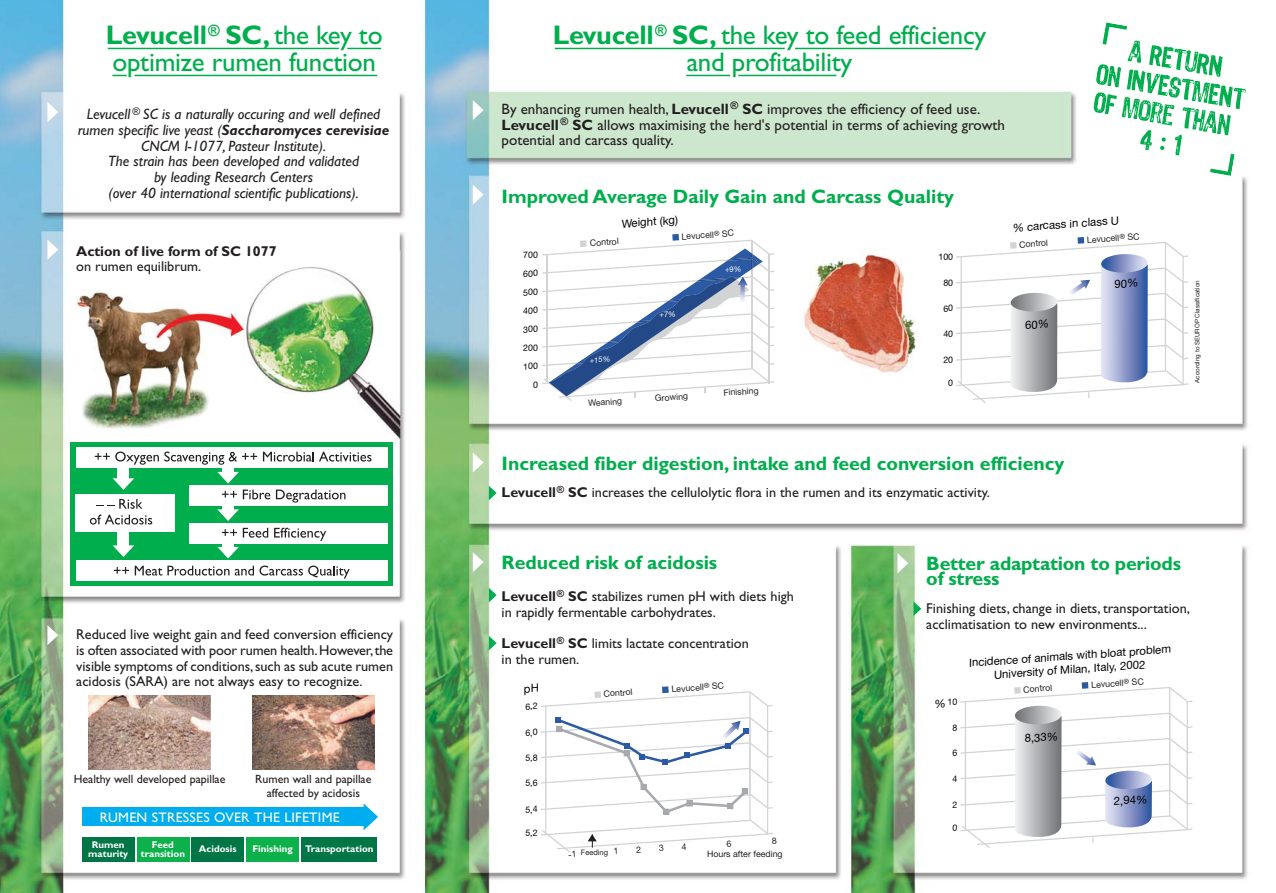
<style>
.page{position:relative;width:1276px;height:893px;background:#fff}
.page>*{position:absolute;margin:0;border:0;box-sizing:border-box;transform-origin:0 0}
.t1{font:27px/27px "Gill Sans";letter-spacing:-.01em;color:#00ae4d}
.t2{font:700 19.5px/15.8px "Gill Sans";color:#00ae4d}
.t3{font:italic 15px/15.8px "Gill Sans";color:#231f20;text-align:center}
.t4{font:15px/15.8px "Gill Sans";color:#231f20}
.t5{font:14.25px/15.8px "Gill Sans";color:#231f20}
.t6{font:700 14.25px "Gill Sans";color:#231f20}
.t7{font:13.8px "Gill Sans";letter-spacing:.02em;color:#fff}
.t8{font:12px/13.5px "Gill Sans";color:#231f20;text-align:center}
.t9{font:11.25px/13.6px "Helvetica Neue";color:#000;text-align:center}
.t10{font:700 9.75px/9px "Gill Sans";color:#fff;text-align:center}
.t11{font:8.85px "Helvetica Neue";color:#231f20}
.t12{font:8.85px/18.6px "Helvetica Neue";color:#000}
.t13{font:7.5px "Helvetica Neue";color:#231f20}
.t14{font:7.5px "Helvetica Neue";color:#fff}
.t15{font:6.3px "Helvetica Neue";color:#231f20}
.s1{font-weight:700}
</style>
<div class="page">
<img style="left:0;top:0;width:1248px;height:893px">
<div style="left:1077px;top:237px;width:7px;height:7px;background:#2b59a3"></div>
<div style="left:1081px;top:682px;width:7px;height:7px;background:#2b59a3"></div>
<img style="left:797px;top:249px;width:125px;height:129px">
<svg style="left:473px;top:552px;width:10px;height:20px"></svg>
<svg style="left:473px;top:452px;width:10px;height:21px"></svg>
<svg style="left:897px;top:553px;width:11px;height:20px"></svg>
<svg style="left:489px;top:588px;width:7px;height:14px"></svg>
<svg style="left:489px;top:636px;width:7px;height:14px"></svg>
<svg style="left:489px;top:486px;width:7px;height:14px"></svg>
<svg style="left:913px;top:601px;width:8px;height:15px"></svg>
<div style="left:672px;top:234px;width:7px;height:7px;background:#2b59a3"></div>
<hr style="left:108px;top:48px;width:231px;height:1px;background:#00ae4d">
<hr style="left:347px;top:48px;width:34px;height:1px;background:#00ae4d">
<svg style="left:112px;top:75px;width:15px;height:1px"></svg>
<hr style="left:134px;top:75px;width:243px;height:1px;background:#00ae4d">
<hr style="left:555px;top:48px;width:230px;height:1px;background:#00ae4d">
<hr style="left:686px;top:75px;width:44px;height:1px;background:#00ae4d">
<hr style="left:738px;top:75px;width:98px;height:1px;background:#00ae4d">
<hr style="left:795px;top:48px;width:177px;height:1px;background:#00ae4d">
<svg style="left:1093px;top:22px;width:153px;height:154px"></svg>
<svg style="left:473px;top:185px;width:10px;height:20px"></svg>
<svg style="left:473px;top:100px;width:10px;height:20px"></svg>
<svg style="left:47px;top:625px;width:11px;height:20px"></svg>
<svg style="left:47px;top:240px;width:11px;height:20px"></svg>
<svg style="left:47px;top:102px;width:11px;height:20px"></svg>
<div style="left:70px;top:443px;width:323px;height:143px;background:#00ae4d"></div>
<svg style="left:113px;top:545px;width:21px;height:12px"></svg>
<div style="left:118px;top:530px;width:11px;height:17px;background:#fff"></div>
<svg style="left:113px;top:478px;width:21px;height:12px"></svg>
<div style="left:118px;top:466px;width:11px;height:14px;background:#fff"></div>
<svg style="left:217px;top:472px;width:22px;height:11px"></svg>
<div style="left:222px;top:460px;width:12px;height:14px;background:#fff"></div>
<svg style="left:217px;top:509px;width:22px;height:12px"></svg>
<div style="left:222px;top:497px;width:12px;height:14px;background:#fff"></div>
<svg style="left:217px;top:547px;width:22px;height:11px"></svg>
<div style="left:222px;top:535px;width:12px;height:14px;background:#fff"></div>
<div style="left:76px;top:447px;width:311px;height:21px;background:#fff"></div>
<div style="left:76px;top:561px;width:311px;height:20px;background:#fff"></div>
<div style="left:76px;top:494px;width:99px;height:38px;background:#fff"></div>
<div style="left:189px;top:485px;width:198px;height:20px;background:#fff"></div>
<div style="left:189px;top:523px;width:198px;height:20px;background:#fff"></div>
<svg style="left:95px;top:452px;width:162px;height:13px"></svg>
<svg style="left:263px;top:452px;width:108px;height:9px"></svg>
<svg style="left:222px;top:491px;width:15px;height:7px"></svg>
<svg style="left:243px;top:490px;width:27px;height:9px"></svg>
<svg style="left:276px;top:490px;width:69px;height:13px"></svg>
<svg style="left:222px;top:529px;width:15px;height:7px"></svg>
<svg style="left:243px;top:528px;width:25px;height:10px"></svg>
<svg style="left:274px;top:527px;width:52px;height:14px"></svg>
<svg style="left:114px;top:567px;width:15px;height:7px"></svg>
<svg style="left:135px;top:566px;width:94px;height:9px"></svg>
<svg style="left:235px;top:566px;width:115px;height:13px"></svg>
<svg style="left:90px;top:499px;width:62px;height:25px"></svg>
<div style="left:82px;top:837px;width:52px;height:25px;background:#007646"></div>
<svg style="left:363px;top:803px;width:15px;height:27px"></svg>
<div style="left:82px;top:808px;width:284px;height:18px;background:#00aeef"></div>
<div style="left:137px;top:837px;width:52px;height:25px;background:#0cb14b"></div>
<div style="left:192px;top:837px;width:52px;height:25px;background:#007646"></div>
<div style="left:246px;top:837px;width:53px;height:25px;background:#0cb14b"></div>
<div style="left:301px;top:837px;width:76px;height:25px;background:#007646"></div>
<img style="left:89px;top:695px;width:121px;height:74px">
<img style="left:252px;top:695px;width:122px;height:74px">
<svg style="left:939px;top:241px;width:250px;height:162px"></svg>
<svg style="left:525px;top:683px;width:252px;height:174px"></svg>
<svg style="left:935px;top:686px;width:257px;height:162px"></svg>
<svg style="left:542px;top:240px;width:232px;height:161px"></svg>
<h1 class="t1" style="left:106px;top:25px;width:278px"><span class="s1">Levucell</span><sup>®</sup> <span class="s1">SC,</span> the key to optimize rumen function</h1>
<h1 class="t1" style="left:553px;top:25px;width:435px;text-align:center"><span class="s1">Levucell</span><sup>®</sup> <span class="s1">SC,</span> the key to feed efficiency and profitability</h1>
<p class="t3" style="left:78px;top:108px;width:313px">Levucell <sup>®</sup> SC is a naturally occuring and well defined rumen specific live yeast (<span class="s1">Saccharomyces cerevisiae </span>CNCM I-1077, Pasteur Institute).<br>The strain has been developed and validated<br>by leading Research Centers<br>(over 40 international scientific publications).</p>
<p class="t4" style="left:501px;top:103px;width:505px">By enhancing rumen health, <span class="s1">Levucell</span> <sup>®</sup> <span class="s1">SC</span> improves the efficiency of feed use.<br><span class="s1">Levucell</span> <sup>®</sup> <span class="s1">SC</span> allows maximising the herd's potential in terms of achieving growth potential and carcass quality.</p>
<h2 class="t2" style="left:501px;top:190px;width:454px">Improved Average Daily Gain and Carcass Quality</h2>
<p class="t6" style="left:76px;top:246px;width:202px">Action of live form of SC 1077</p>
<p class="t5" style="left:76px;top:260px;width:127px">on rumen equilibrum.</p>
<p class="t12" style="left:520px;top:247px;width:19px;rotate:-4deg">700<br>600<br>500</p>
<p class="t12" style="left:518px;top:303px;width:20px;text-align:center;rotate:-4deg">400<br>300<br>200<br>100<br>0</p>
<p class="t9" style="left:621px;top:218px;width:58px;rotate:-4deg">Weight (kg)</p>
<p class="t11" style="left:681px;top:233px;width:54px;rotate:-4deg">Levucell<sup>®</sup> SC</p>
<p class="t11" style="left:590px;top:240px;width:30px;rotate:-4deg">Control</p>
<p class="t14" style="left:589px;top:358px;width:22px;rotate:-4deg">+15%</p>
<p class="t11" style="left:588px;top:400px;width:35px;rotate:-4deg">Weaning</p>
<p class="t11" style="left:655px;top:395px;width:35px;rotate:-4deg">Growing</p>
<p class="t11" style="left:723px;top:389px;width:37px;rotate:-4deg">Finishing</p>
<p class="t9" style="left:1012px;top:222px;width:108px;rotate:-4deg">% carcass in class U</p>
<p class="t11" style="left:1086px;top:237px;width:54px;rotate:-4deg">Levucell<sup>®</sup> SC</p>
<p class="t11" style="left:1019px;top:241px;width:30px;rotate:-4deg">Control</p>
<h2 class="t2" style="left:501px;top:457px;width:564px">Increased fiber digestion, intake and feed conversion efficiency</h2>
<p class="t5" style="left:501px;top:486px;width:490px"><span class="s1">Levucell</span><sup>®</sup> <span class="s1">SC</span> increases the cellulolytic flora in the rumen and its enzymatic activity.</p>
<p class="t15" style="left:1195px;top:383px;width:104px;rotate:-90deg">According to SEUROP Classification</p>
<p class="t5" style="left:76px;top:628px;width:318px;text-align:justify">Reduced live weight gain and feed conversion efficiency is often associated with poor rumen health.However,the visible symptoms of conditions,such as sub acute rumen acidosis (SARA) are not always easy to recognize.</p>
<p class="t8" style="left:74px;top:774px;width:153px">Healthy well developed papillae</p>
<p class="t8" style="left:255px;top:774px;width:118px">Rumen wall and papillae affected by acidosis</p>
<p class="t7" style="left:100px;top:813px;width:241px">RUMEN STRESSES OVER THE LIFETIME</p>
<p class="t10" style="left:88px;top:841px;width:42px">Rumen maturity</p>
<p class="t10" style="left:141px;top:841px;width:46px">Feed transition</p>
<p class="t10" style="left:199px;top:846px;width:39px">Acidosis</p>
<p class="t10" style="left:252px;top:846px;width:42px">Finishing</p>
<p class="t10" style="left:305px;top:846px;width:70px">Transportation</p>
<h2 class="t2" style="left:501px;top:557px;width:217px">Reduced risk of acidosis</h2>
<p class="t5" style="left:501px;top:590px;width:294px"><span class="s1">Levucell</span><sup>®</sup> <span class="s1">SC</span> stabilizes rumen pH with diets high in rapidly fermentable carbohydrates.</p>
<p class="t5" style="left:501px;top:637px;width:249px"><span class="s1">Levucell</span><sup>®</sup> <span class="s1">SC</span> limits lactate concentration in the rumen.</p>
<p class="t11" style="left:603px;top:691px;width:30px;rotate:-4deg">Control</p>
<p class="t11" style="left:671px;top:686px;width:54px;rotate:-4deg">Levucell<sup>®</sup> SC</p>
<p class="t13" style="left:581px;top:849px;width:29px">Feeding</p>
<p class="t11" style="left:707px;top:851px;width:77px">Hours after feeding</p>
<h2 class="t2" style="left:926px;top:557px;width:256px">Better adaptation to periods of stress</h2>
<p class="t5" style="left:926px;top:602px;width:265px">Finishing diets, change in diets, transportation, acclimatisation to new environments...</p>
<p class="t9" style="left:968px;top:657px;width:204px;rotate:-4deg">Incidence of animals with bloat problem<br>University of Milan, Italy, 2002</p>
<p class="t11" style="left:1091px;top:682px;width:54px;rotate:-4deg">Levucell<sup>®</sup> SC</p>
<p class="t11" style="left:1023px;top:686px;width:30px;rotate:-4deg">Control</p>
<p class="t9" style="left:1024px;top:733px;width:35px;rotate:-4deg">8,33%</p>
<p class="t9" style="left:1113px;top:795px;width:35px;rotate:-4deg">2,94%</p>
</div>
